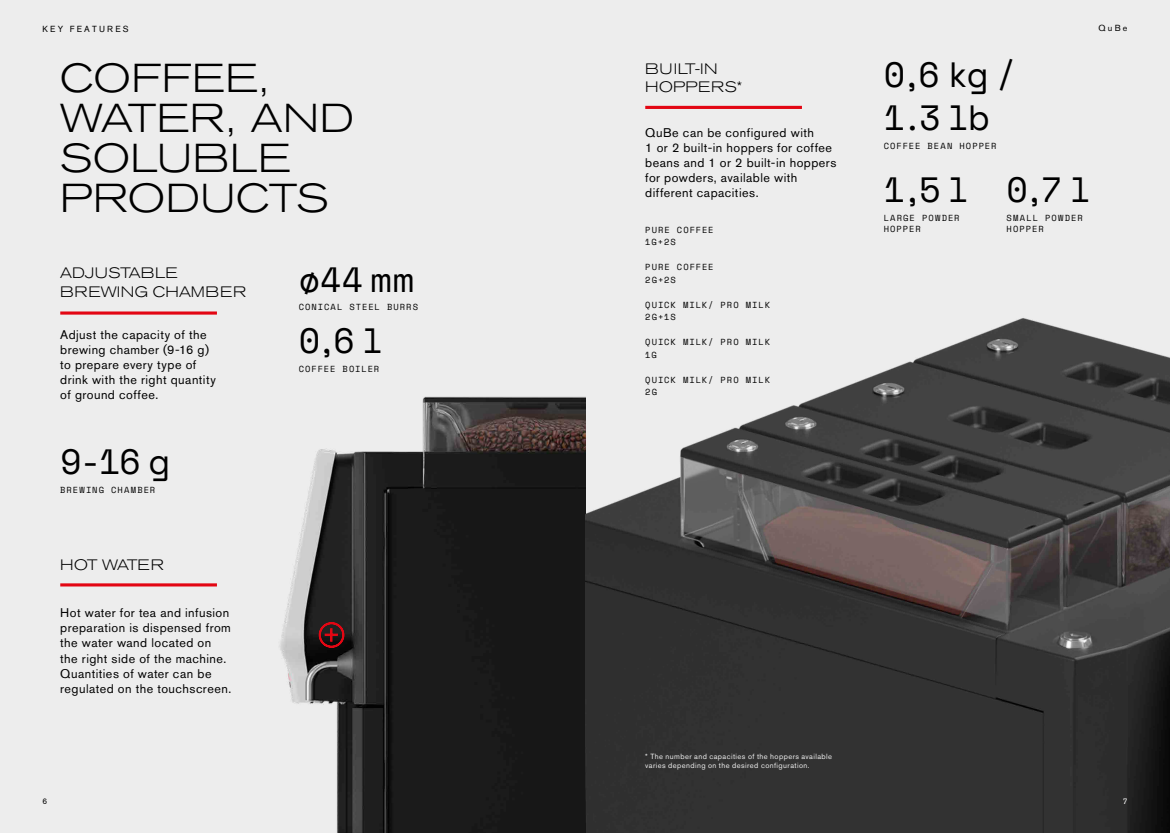
<style>
.page{position:relative;width:1170px;height:833px;background:#fff}
.page>*{position:absolute;margin:0;border:0;box-sizing:border-box;transform-origin:0 0}
.t1{font:300 expanded 40px/40px "Akzidenz Grotesk BQ";letter-spacing:.01em;color:#000}
.t2{font:35px/42.5px "Space Mono";letter-spacing:-.015em;color:#000}
.t3{font:300 expanded 15px/18.8px "Akzidenz Grotesk BQ";letter-spacing:.02em;color:#000}
.t4{font:300 expanded 15px "Akzidenz Grotesk BQ";letter-spacing:-.02em;color:#000}
.t5{font:12.5px/15px "Akzidenz Grotesk BQ";letter-spacing:.035em;color:#000}
.t6{font:8.75px/12.5px "Space Mono";letter-spacing:.115em;color:#000}
.t7{font:8.75px "Akzidenz Grotesk BQ";letter-spacing:.25em;color:#000}
.t8{font:8.12px "Akzidenz Grotesk BQ";color:#000}
.t9{font:8.12px "Akzidenz Grotesk BQ";color:#fff}
.t10{font:7.5px/8.8px "Akzidenz Grotesk BQ";letter-spacing:.055em;color:#ededed}
</style>
<div class="page">
<div style="left:0;top:0;width:1169px;height:833px;background:#ededed"></div>
<img style="left:60px;top:396px;width:525px;height:437px">
<img style="left:585px;top:318px;width:584px;height:515px">
<hr style="left:60px;top:311px;width:157px;height:3px;background:#e30613">
<hr style="left:645px;top:106px;width:156px;height:3px;background:#e30613">
<hr style="left:60px;top:583px;width:157px;height:3px;background:#e30613">
<svg style="left:318px;top:621px;width:27px;height:27px"></svg>
<p class="t7" style="left:43px;top:24px;width:88px">KEY FEATURES</p>
<h1 class="t1" style="left:60px;top:59px;width:295px">COFFEE,<br>WATER, AND<br>SOLUBLE<br>PRODUCTS</h1>
<p class="t3" style="left:60px;top:264px;width:187px">ADJUSTABLE<br>BREWING CHAMBER</p>
<p class="t5" style="left:60px;top:326px;width:157px">Adjust the capacity of the brewing chamber (9-16 g) to prepare every type of drink with the right quantity of ground coffee.</p>
<h2 class="t2" style="left:60px;top:439px;width:111px">9-16 g</h2>
<p class="t6" style="left:60px;top:483px;width:97px">BREWING CHAMBER</p>
<p class="t4" style="left:60px;top:556px;width:105px">HOT WATER</p>
<p class="t5" style="left:60px;top:605px;width:172px">Hot water for tea and infusion preparation is dispensed from the water wand located on the right side of the machine.<br>Quantities of water can be regulated on the touchscreen.</p>
<h2 class="t2" style="left:299px;top:257px;width:117px">ø44 mm</h2>
<p class="t6" style="left:299px;top:301px;width:121px">CONICAL STEEL BURRS</p>
<h2 class="t2" style="left:299px;top:318px;width:86px">0,6 l</h2>
<p class="t6" style="left:299px;top:362px;width:82px">COFFEE BOILER</p>
<p class="t3" style="left:645px;top:59px;width:98px">BUILT-IN<br>HOPPERS*</p>
<p class="t5" style="left:645px;top:125px;width:193px">QuBe can be configured with<br>1 or 2 built-in hoppers for coffee beans and 1 or 2 built-in hoppers for powders, available with different capacities.</p>
<p class="t6" style="left:645px;top:223px;width:70px">PURE COFFEE<br>1G+2S</p>
<p class="t6" style="left:645px;top:260px;width:70px">PURE COFFEE<br>2G+2S</p>
<p class="t6" style="left:645px;top:298px;width:126px">QUICK MILK/ PRO MILK<br>2G+1S</p>
<p class="t6" style="left:645px;top:335px;width:126px">QUICK MILK/ PRO MILK<br>1G</p>
<p class="t6" style="left:645px;top:373px;width:126px">QUICK MILK/ PRO MILK<br>2G</p>
<p class="t7" style="left:1098px;top:23px;width:30px">QuBe</p>
<h2 class="t2" style="left:883px;top:53px;width:135px">0,6 kg /<br>1.3 lb</h2>
<p class="t6" style="left:883px;top:139px;width:114px">COFFEE BEAN HOPPER</p>
<h2 class="t2" style="left:883px;top:167px;width:87px">1,5 l</h2>
<p class="t6" style="left:883px;top:212px;width:77px;line-height:11.2px">LARGE POWDER<br>HOPPER</p>
<h2 class="t2" style="left:1006px;top:167px;width:86px">0,7 l</h2>
<p class="t6" style="left:1006px;top:212px;width:78px;line-height:11.2px">SMALL POWDER<br>HOPPER</p>
<p class="t10" style="left:645px;top:752px;width:188px">* The number and capacities of the hoppers available varies depending on the desired configuration.</p>
<p class="t8" style="left:43px;top:796px;width:6px">6</p>
<p class="t9" style="left:1122px;top:796px;width:6px">7</p>
</div>
